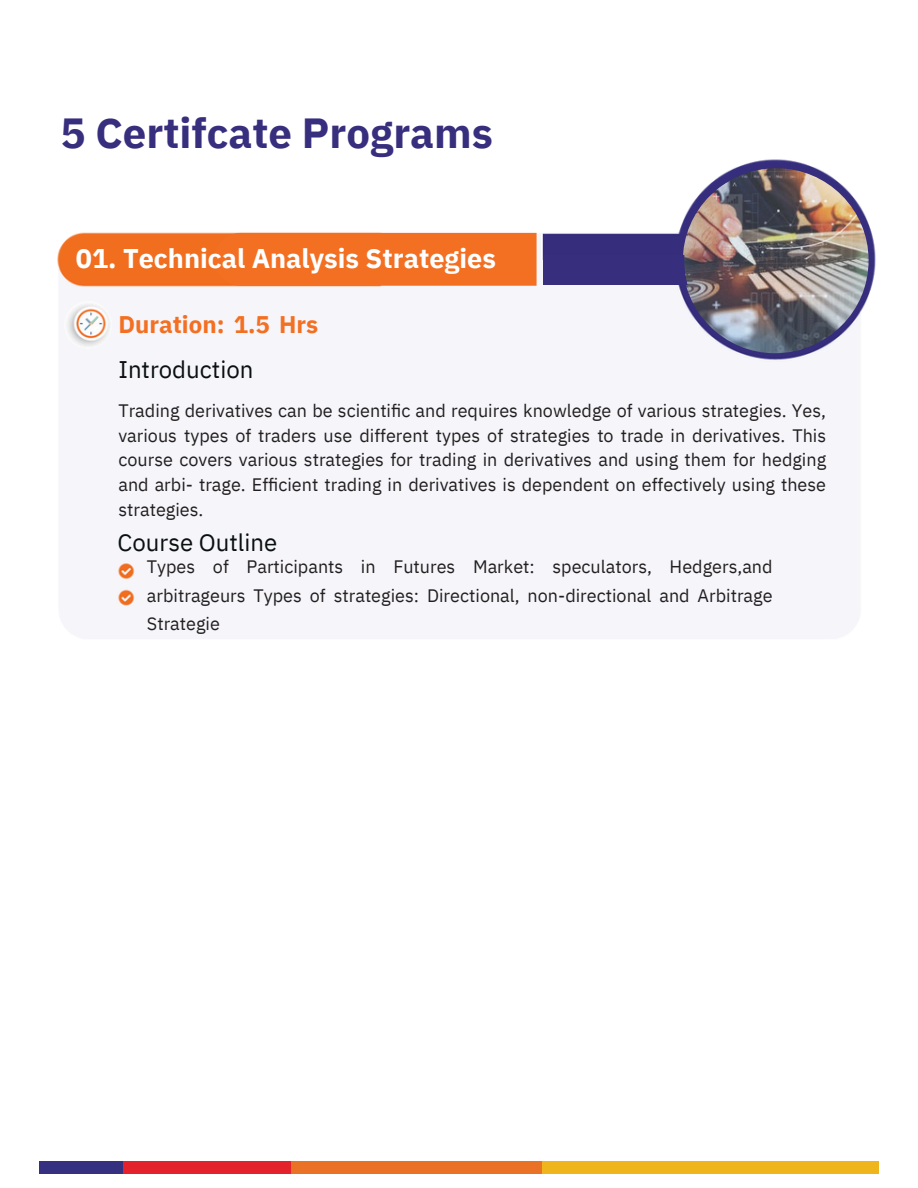
<style>
.page{position:relative;width:918px;height:1188px;background:#fff}
.page>*{position:absolute;margin:0;border:0;box-sizing:border-box;transform-origin:0 0}
.t1{font:700 42px "IBM Plex Sans";color:#372e7e}
.t2{font:700 27px "IBM Plex Sans";color:#fff}
.t3{font:700 24px/45px "IBM Plex Sans";color:#f36f21}
.t4{font:24px "IBM Plex Sans";color:#0a0f10}
.t5{font:18px/24.8px "IBM Plex Sans";color:#231f20;text-align:justify}
.s1{font-weight:400;color:#0a0f10}
</style>
<div class="page">
<div style="left:124px;top:1162px;width:167px;height:11px;background:#e4222c"></div>
<div style="left:40px;top:1162px;width:83px;height:11px;background:#353180"></div>
<div style="left:291px;top:1162px;width:251px;height:11px;background:#e97226"></div>
<div style="left:542px;top:1162px;width:336px;height:11px;background:#f0b41d"></div>
<img style="left:57px;top:159px;width:819px;height:473px">
<div style="left:214px;top:233px;width:323px;height:53px;background:#f36f21"></div>
<div style="left:543px;top:255px;width:305px;height:30px;background:#372e7e"></div>
<img style="left:684px;top:168px;width:185px;height:185px;border-radius:50%">
<h2 class="t1" style="left:60px;top:105px;width:434px">5 Certifcate Programs</h2>
<h3 class="t2" style="left:76px;top:240px;width:422px">01. Technical Analysis Strategies</h3>
<p class="t3" style="left:118px;top:302px;width:201px">Duration: 1.5 Hrs<br><span class="s1">Introduction</span></p>
<p class="t5" style="left:118px;top:398px;width:709px">Trading derivatives can be scientific and requires knowledge of various strategies. Yes, various types of traders use different types of strategies to trade in derivatives. This course covers various strategies for trading in derivatives and using them for hedging and arbi- trage. Efficient trading in derivatives is dependent on effectively using these strategies.</p>
<p class="t4" style="left:118px;top:526px;width:161px">Course Outline</p>
<h3 class="t5" style="left:147px;top:553px;width:627px;line-height:28.2px">Types of Participants in Futures Market: speculators, Hedgers,and arbitrageurs Types of strategies: Directional, non-directional and Arbitrage Strategie</h3>
</div>
